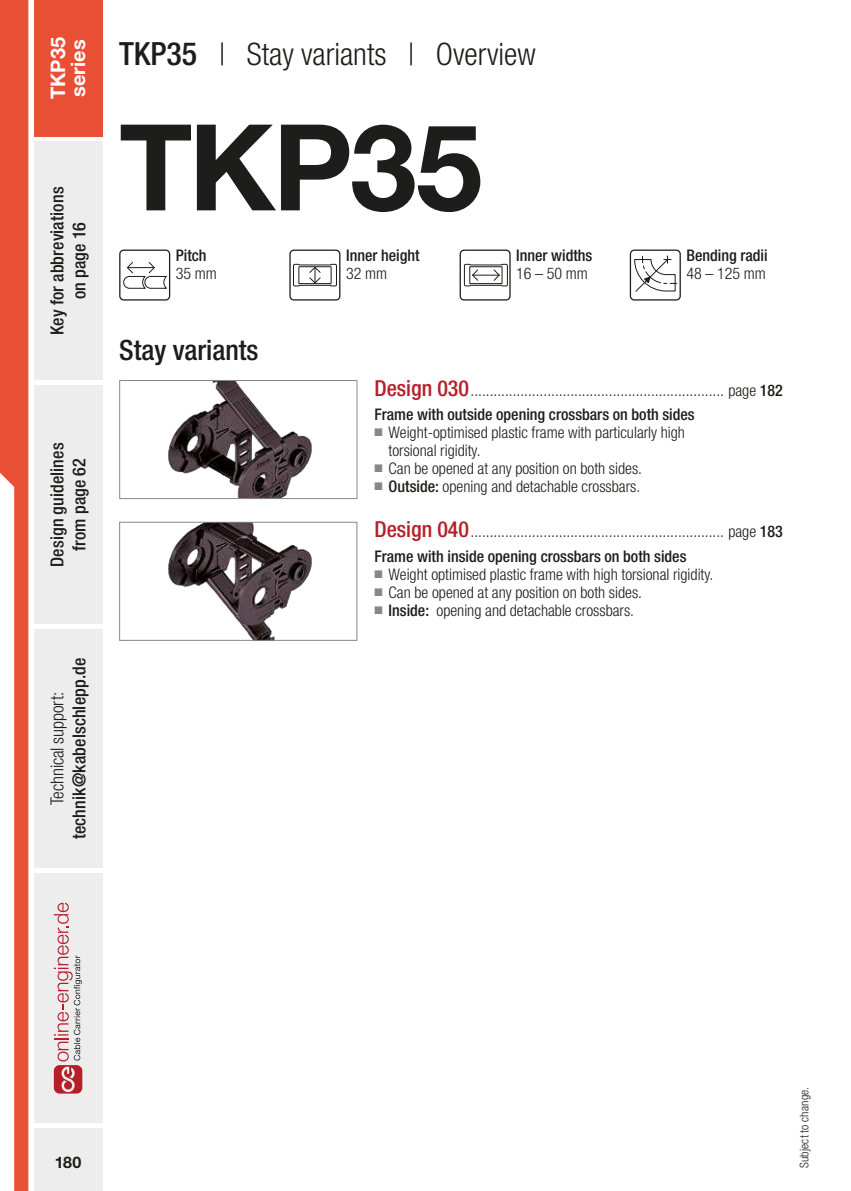
<style>
.page{position:relative;width:851px;height:1191px;background:#fff}
.page>*{position:absolute;margin:0;border:0;box-sizing:border-box;transform-origin:0 0}
.t1{font:700 120px "Helvetica Neue LT Std";letter-spacing:-.025em;color:#1d1d1b}
.t2{font:300 condensed 31px "Helvetica Neue LT Std";color:#1d1d1b}
.t3{font:500 condensed 28px "Helvetica Neue LT Std";color:#1d1d1b}
.t4{font:700 20px/20px "Helvetica Neue LT Std";color:#fff}
.t5{font:500 condensed 18px/22px "Helvetica Neue LT Std";letter-spacing:.01em;color:#1d1d1b;text-align:center}
.t6{font:300 condensed 18px "Helvetica Neue LT Std";letter-spacing:-.005em;color:#1d1d1b}
.t7{font:300 condensed 16px/18px "Helvetica Neue LT Std";color:#1d1d1b}
.t8{font:500 condensed 16px "Helvetica Neue LT Std";color:#1d1d1b}
.t9{font:700 16px "Helvetica Neue LT Std";color:#1d1d1b}
.t10{font:300 condensed 12px "Helvetica Neue LT Std";letter-spacing:.015em;color:#1d1d1b}
.s1{font-weight:500;font-size:32px}
.s2{font-weight:500;font-size:22px;color:#b61f29}
.s3{font-weight:500}
.s4{color:#878787}
</style>
<div class="page">
<svg style="left:289px;top:249px;width:51px;height:51px"></svg>
<svg style="left:459px;top:249px;width:51px;height:51px"></svg>
<svg style="left:629px;top:249px;width:51px;height:51px"></svg>
<svg style="left:119px;top:249px;width:51px;height:51px"></svg>
<img style="left:168px;top:382px;width:144px;height:115px">
<div style="left:119px;top:380px;width:238px;height:119px;border:1px solid #878787"></div>
<img style="left:168px;top:524px;width:144px;height:115px">
<div style="left:119px;top:522px;width:238px;height:119px;border:1px solid #878787"></div>
<div style="left:34px;top:1128px;width:68px;height:63px;background:#ededed"></div>
<div style="left:34px;top:0;width:68px;height:136px;background:#e94f35"></div>
<div style="left:34px;top:873px;width:68px;height:250px;background:#ededed"></div>
<div style="left:34px;top:629px;width:68px;height:238px;background:#ededed"></div>
<div style="left:34px;top:386px;width:68px;height:238px;background:#ededed"></div>
<div style="left:34px;top:142px;width:68px;height:238px;background:#ededed"></div>
<svg style="left:0;top:0;width:28px;height:1191px"></svg>
<svg style="left:54px;top:902px;width:28px;height:191px"></svg>
<p class="t4" style="left:48px;top:99px;width:64px;rotate:-90deg">TKP35 series</p>
<p class="t5" style="left:46px;top:335px;width:150px;rotate:-90deg">Key for abbreviations on page 16</p>
<p class="t5" style="left:46px;top:567px;width:126px;rotate:-90deg">Design guidelines from page 62</p>
<p class="t5" style="left:68px;top:839px;width:183px;rotate:-90deg">technik@kabelschlepp.de</p>
<p class="t6" style="left:47px;top:805px;width:115px;rotate:-90deg">Technical support:</p>
<h2 class="t2" style="left:119px;top:37px;width:418px"><span class="s1">TKP35</span> | Stay variants | Overview</h2>
<h1 class="t1" style="left:119px;top:93px;width:365px">TKP35</h1>
<p class="t8" style="left:176px;top:246px;width:32px">Pitch</p>
<p class="t7" style="left:176px;top:264px;width:42px">35 mm</p>
<h3 class="t3" style="left:119px;top:334px;width:141px">Stay variants</h3>
<p class="t8" style="left:346px;top:246px;width:75px">Inner height</p>
<p class="t7" style="left:346px;top:264px;width:42px">32 mm</p>
<p class="t8" style="left:516px;top:246px;width:78px">Inner widths</p>
<p class="t7" style="left:516px;top:264px;width:73px">16 – 50 mm</p>
<p class="t8" style="left:686px;top:246px;width:83px">Bending radii</p>
<p class="t7" style="left:686px;top:264px;width:81px">48 – 125 mm</p>
<p class="t7" style="left:374px;top:381px;width:410px"><span class="s2">Design 030</span>.................................................................. page <span class="s3">182</span></p>
<p class="t8" style="left:374px;top:404px;width:322px">Frame with outside opening crossbars on both sides</p>
<p class="t7" style="left:388px;top:423px;width:298px;text-indent:-14px"><span class="s4">■</span> Weight-optimised plastic frame with particularly high torsional rigidity.</p>
<p class="t7" style="left:374px;top:459px;width:269px"><span class="s4">■</span> Can be opened at any position on both sides.</p>
<p class="t7" style="left:374px;top:477px;width:267px"><span class="s4">■</span> <span class="s3">Outside:</span> opening and detachable crossbars.</p>
<p class="t7" style="left:374px;top:522px;width:410px"><span class="s2">Design 040</span>.................................................................. page <span class="s3">183</span></p>
<p class="t8" style="left:374px;top:546px;width:313px">Frame with inside opening crossbars on both sides</p>
<p class="t7" style="left:374px;top:565px;width:340px"><span class="s4">■</span> Weight optimised plastic frame with high torsional rigidity.</p>
<p class="t7" style="left:374px;top:583px;width:269px"><span class="s4">■</span> Can be opened at any position on both sides.</p>
<p class="t7" style="left:374px;top:601px;width:261px"><span class="s4">■</span> <span class="s3">Inside:</span> opening and detachable crossbars.</p>
<p class="t9" style="left:55px;top:1152px;width:28px">180</p>
<p class="t10" style="left:797px;top:1168px;width:83px;rotate:-90deg">Subject to change.</p>
</div>
